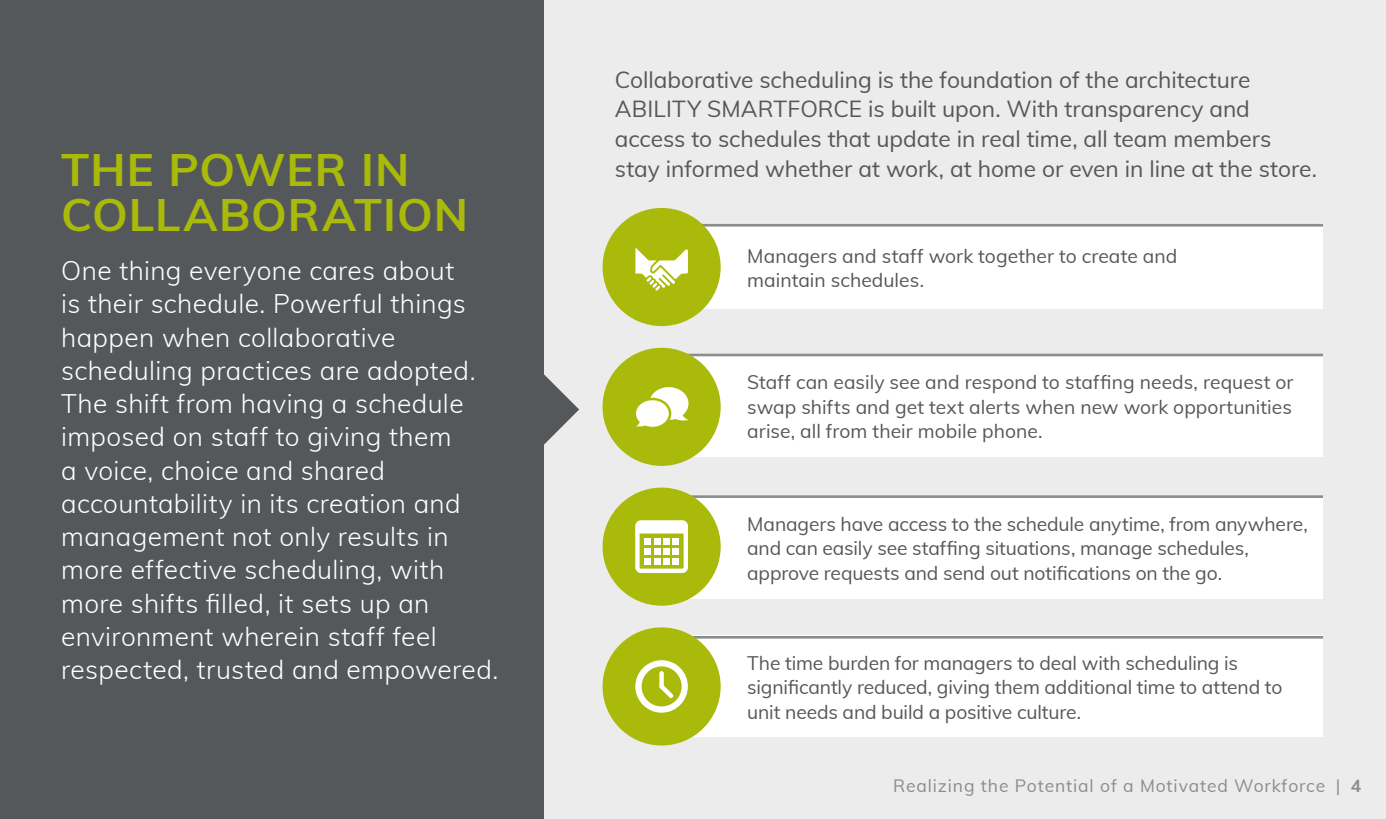
<style>
.page{position:relative;width:1386px;height:819px;background:#54585a}
.page>*{position:absolute;margin:0;border:0;box-sizing:border-box;transform-origin:0 0}
.Numbered_Headline{font:700 45.5px/45.5px "Muli";letter-spacing:.02em;color:#aaba0a}
.Body{font:300 26.25px/33.2px "Muli";letter-spacing:.015em;color:#fff}
.Body-2{font:22.75px/29.8px "Muli";color:#54585a}
.Body-3{font:19.25px/24.5px "Muli";letter-spacing:-.005em;color:#54585a}
.t1{font:17.5px "Muli";letter-spacing:.05em;color:#898d8d}
.s1{font-weight:700}
</style>
<div class="page">
<div style="left:544px;top:0;width:842px;height:819px;background:#ebeceb"></div>
<svg style="left:544px;top:374px;width:35px;height:71px"></svg>
<div style="left:669px;top:225px;width:654px;height:84px;background:#fff"></div>
<hr style="left:668px;top:224px;width:655px;height:3px;background:#898d8d">
<div style="left:669px;top:355px;width:654px;height:102px;background:#fff"></div>
<div style="left:669px;top:497px;width:654px;height:101px;background:#fff"></div>
<div style="left:669px;top:636px;width:654px;height:101px;background:#fff"></div>
<hr style="left:668px;top:495px;width:655px;height:3px;background:#898d8d">
<hr style="left:668px;top:636px;width:655px;height:3px;background:#898d8d">
<hr style="left:668px;top:354px;width:655px;height:2px;background:#898d8d">
<div style="left:603px;top:208px;width:118px;height:118px;background:#aaba0a;border-radius:50%"></div>
<svg style="left:635px;top:248px;width:53px;height:43px"></svg>
<div style="left:603px;top:348px;width:118px;height:118px;background:#aaba0a;border-radius:50%"></div>
<svg style="left:636px;top:387px;width:52px;height:40px"></svg>
<div style="left:603px;top:488px;width:118px;height:118px;background:#aaba0a;border-radius:50%"></div>
<svg style="left:635px;top:520px;width:53px;height:53px"></svg>
<div style="left:645px;top:538px;width:6px;height:7px;background:#fff"></div>
<div style="left:654px;top:538px;width:6px;height:7px;background:#fff"></div>
<div style="left:663px;top:538px;width:6px;height:7px;background:#fff"></div>
<div style="left:672px;top:538px;width:7px;height:7px;background:#fff"></div>
<div style="left:645px;top:548px;width:6px;height:7px;background:#fff"></div>
<div style="left:654px;top:548px;width:6px;height:7px;background:#fff"></div>
<div style="left:663px;top:548px;width:6px;height:7px;background:#fff"></div>
<div style="left:672px;top:548px;width:7px;height:7px;background:#fff"></div>
<div style="left:645px;top:558px;width:6px;height:7px;background:#fff"></div>
<div style="left:654px;top:558px;width:6px;height:7px;background:#fff"></div>
<div style="left:663px;top:558px;width:6px;height:7px;background:#fff"></div>
<div style="left:672px;top:558px;width:7px;height:7px;background:#fff"></div>
<div style="left:603px;top:627px;width:118px;height:119px;background:#aaba0a;border-radius:50%"></div>
<svg style="left:635px;top:660px;width:53px;height:53px"></svg>
<p class="Numbered_Headline" style="left:61px;top:144px;width:408px">THE POWER IN<br>COLLABORATION</p>
<p class="Body" style="left:61px;top:253px;width:439px">One thing everyone cares about<br>is their schedule. Powerful things happen when collaborative scheduling practices are adopted.<br>The shift from having a schedule imposed on staff to giving them<br>a voice, choice and shared accountability in its creation and management not only results in more effective scheduling, with more shifts filled, it sets up an environment wherein staff feel respected, trusted and empowered.</p>
<p class="Body-2" style="left:615px;top:63px;width:704px">Collaborative scheduling is the foundation of the architecture ABILITY SMARTFORCE is built upon. With transparency and access to schedules that update in real time, all team members stay informed whether at work, at home or even in line at the store.</p>
<p class="Body-3" style="left:747px;top:243px;width:431px">Managers and staff work together to create and maintain schedules.</p>
<p class="Body-3" style="left:747px;top:369px;width:548px;text-align:justify">Staff can easily see and respond to staffing needs, request or swap shifts and get text alerts when new work opportunities arise, all from their mobile phone.</p>
<p class="Body-3" style="left:747px;top:511px;width:562px">Managers have access to the schedule anytime, from anywhere, and can easily see staffing situations, manage schedules, approve requests and send out notifications on the go.</p>
<p class="Body-3" style="left:747px;top:650px;width:537px">The time burden for managers to deal with scheduling is significantly reduced, giving them additional time to attend to unit needs and build a positive culture.</p>
<p class="t1" style="left:893px;top:773px;width:470px">Realizing the Potential of a Motivated Workforce | <span class="s1">4</span></p>
</div>
